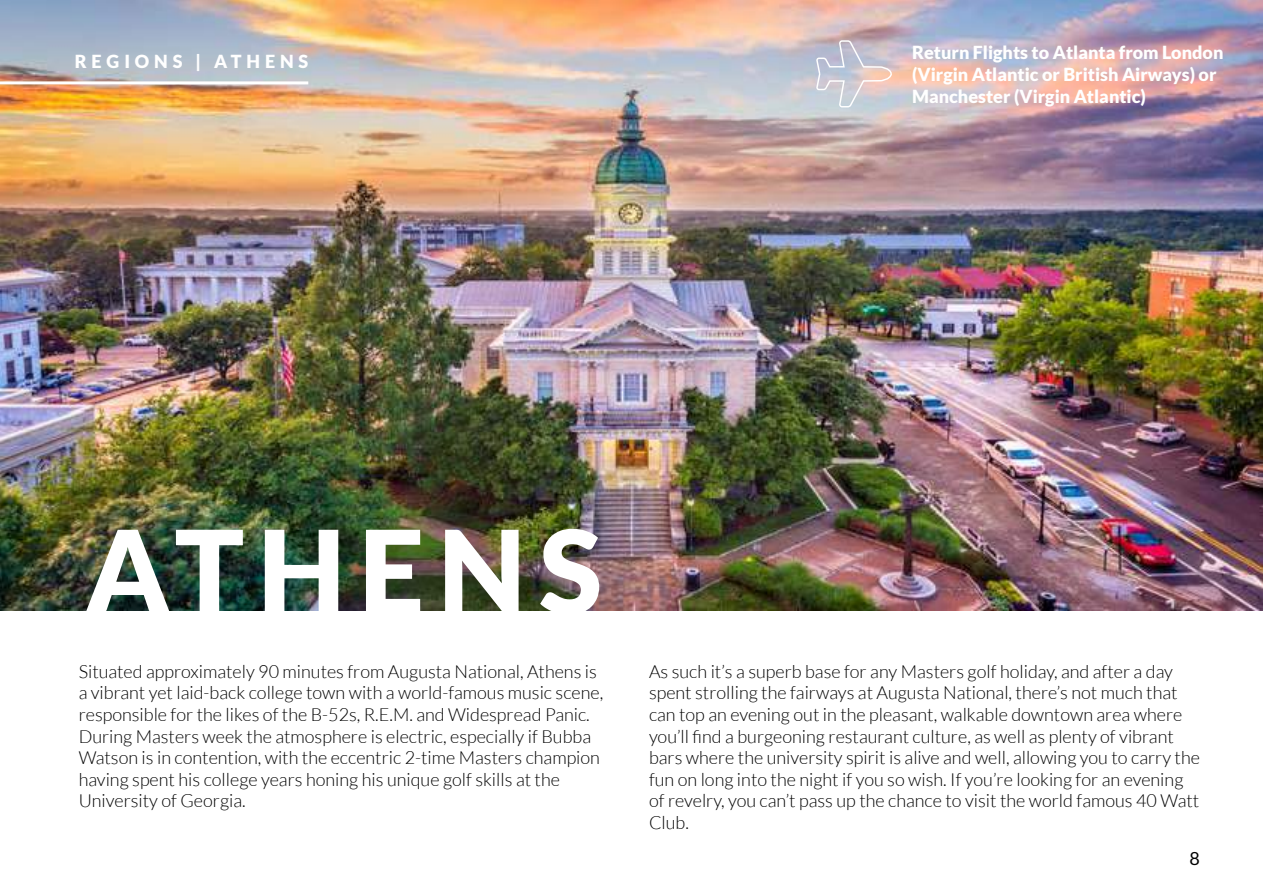
<style>
.page{position:relative;width:1263px;height:893px;background:#fff}
.page>*{position:absolute;margin:0;border:0;box-sizing:border-box;transform-origin:0 0}
.t1{font:900 115.5px "Lato";letter-spacing:.12em;color:#fff}
.t2{font:300 18px/21.6px "Lato";color:#000}
.t3{font:900 18px/21.6px "Lato";color:#fff}
.t4{font:900 18px "Lato";letter-spacing:.27em;color:#fff}
.t5{font:18px "Lato";color:#000}
</style>
<div class="page">
<img style="left:0;top:0;width:1263px;height:610px">
<hr style="left:0;top:81px;width:308px;height:3px;background:#fff">
<svg style="left:816px;top:40px;width:77px;height:68px;background:#cdc9d1"></svg>
<p class="t4" style="left:75px;top:51px;width:235px">REGIONS | ATHENS</p>
<h1 class="t1" style="left:85px;top:504px;width:518px">ATHENS</h1>
<p class="t3" style="left:912px;top:42px;width:313px">Return Flights to Atlanta from London (Virgin Atlantic or British Airways) or<br>Manchester (Virgin Atlantic)</p>
<p class="t2" style="left:79px;top:661px;width:526px">Situated approximately 90 minutes from Augusta National, Athens is a vibrant yet laid-back college town with a world-famous music scene, responsible for the likes of the B-52s, R.E.M. and Widespread Panic.<br>During Masters week the atmosphere is electric, especially if Bubba Watson is in contention, with the eccentric 2-time Masters champion having spent his college years honing his unique golf skills at the University of Georgia.</p>
<p class="t2" style="left:649px;top:661px;width:552px">As such it’s a superb base for any Masters golf holiday, and after a day spent strolling the fairways at Augusta National, there’s not much that can top an evening out in the pleasant, walkable downtown area where you’ll find a burgeoning restaurant culture, as well as plenty of vibrant bars where the university spirit is alive and well, allowing you to carry the fun on long into the night if you so wish. If you’re looking for an evening of revelry, you can’t pass up the chance to visit the world famous 40 Watt Club.</p>
<p class="t5" style="left:1189px;top:848px;width:12px">8</p>
</div>
